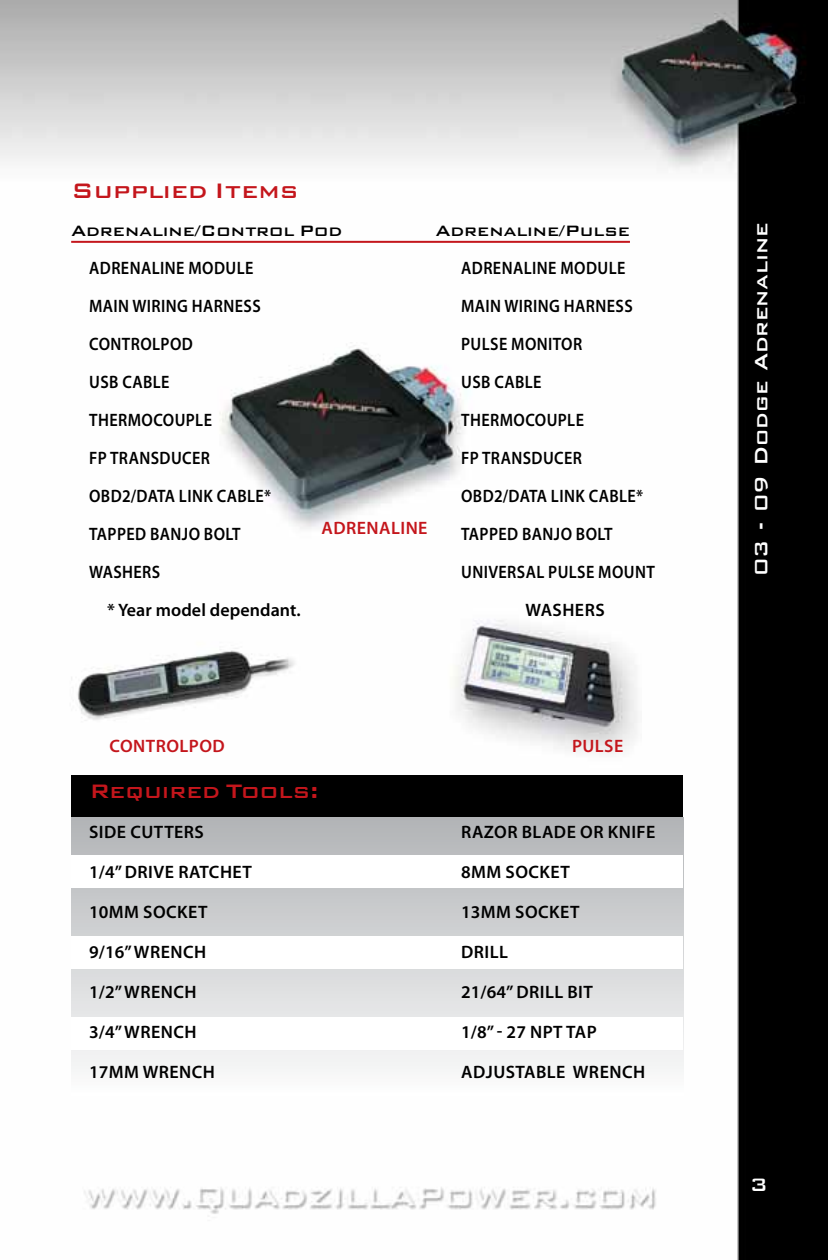
<style>
.page{position:relative;width:828px;height:1260px;background:#fff}
.page>*{position:absolute;margin:0;border:0;box-sizing:border-box;transform-origin:0 0}
.t1{font:500 28px "Bank Gothic C Md BT";color:#c4161c}
.t2{font:500 26px "Bank Gothic C Md BT";color:#c4161c}
.t3{font:500 24px "Bank Gothic BT";color:#fff}
.t4{font:500 20px "Bank Gothic C Md BT";color:#000}
.t5{font:600 18px "Myriad Pro";letter-spacing:.025em;color:#000;scale:.9 1}
.t6{font:600 18px "Myriad Pro";letter-spacing:.025em;color:#000}
.t7{font:600 18px "Myriad Pro";letter-spacing:.025em;color:#c4161c}
</style>
<div class="page">
<img style="left:0;top:0;width:828px;height:1260px">
<img style="left:60px;top:342px;width:582px;height:443px">
<div style="left:71px;top:776px;width:612px;height:42px;background:#000"></div>
<svg style="left:71px;top:817px;width:612px;height:279px"></svg>
<div style="left:71px;top:856px;width:612px;height:32px;background:#fff"></div>
<div style="left:71px;top:936px;width:612px;height:33px;background:#fff"></div>
<div style="left:71px;top:1017px;width:612px;height:32px;background:#fff"></div>
<hr style="left:71px;top:241px;width:559px;height:2px;background:#c4161c">
<h1 class="t1" style="left:71px;top:175px;width:229px">Supplied Items</h1>
<p class="t4" style="left:71px;top:220px;width:273px">Adrenaline/Control Pod</p>
<p class="t4" style="left:436px;top:220px;width:196px">Adrenaline/Pulse</p>
<p class="t5" style="left:73px;top:256px;width:202px">ADRENALINE MODULE</p>
<p class="t5" style="left:461px;top:256px;width:184px">ADRENALINE MODULE</p>
<p class="t5" style="left:71px;top:294px;width:212px">MAIN WIRING HARNESS</p>
<p class="t5" style="left:461px;top:294px;width:192px">MAIN WIRING HARNESS</p>
<p class="t5" style="left:71px;top:332px;width:137px">CONTROLPOD</p>
<p class="t5" style="left:461px;top:332px;width:136px">PULSE MONITOR</p>
<p class="t5" style="left:71px;top:370px;width:12px">USB</p>
<p class="t5" style="left:122px;top:370px;width:54px">CABLE</p>
<p class="t5" style="left:461px;top:370px;width:9px">USB</p>
<p class="t5" style="left:494px;top:370px;width:54px">CABLE</p>
<p class="t5" style="left:89px;top:408px;width:138px">THERMOCOUPLE</p>
<p class="t5" style="left:461px;top:408px;width:138px">THERMOCOUPLE</p>
<p class="t5" style="left:71px;top:446px;width:11px">FP</p>
<p class="t5" style="left:110px;top:446px;width:113px">TRANSDUCER</p>
<p class="t5" style="left:461px;top:446px;width:136px">FP TRANSDUCER</p>
<p class="t5" style="left:71px;top:484px;width:13px">OBD</p>
<p class="t5" style="left:122px;top:484px;width:167px">2/DATA LINK CABLE*</p>
<p class="t5" style="left:461px;top:484px;width:10px">OBD</p>
<p class="t5" style="left:494px;top:484px;width:167px">2/DATA LINK CABLE*</p>
<p class="t5" style="left:89px;top:522px;width:165px">TAPPED BANJO BOLT</p>
<p class="t5" style="left:461px;top:522px;width:167px">TAPPED BANJO BOLT</p>
<p class="t5" style="left:71px;top:560px;width:101px">WASHERS</p>
<p class="t5" style="left:461px;top:560px;width:214px">U NIVERSAL PULSE MOUNT</p>
<p class="t6" style="left:107px;top:598px;width:195px">* YEAR MODEL DEPENDANT.</p>
<p class="t6" style="left:526px;top:598px;width:81px">WASHERS</p>
<p class="t7" style="left:322px;top:516px;width:107px">ADRENALINE</p>
<p class="t7" style="left:110px;top:734px;width:117px">CONTROLPOD</p>
<p class="t7" style="left:572px;top:734px;width:53px">PULSE</p>
<h2 class="t2" style="left:89px;top:777px;width:231px">Required Tools:</h2>
<p class="t6" style="left:89px;top:820px;width:116px">SIDE CUTTERS</p>
<p class="t6" style="left:461px;top:820px;width:196px">RAZOR BLADE OR KNIFE</p>
<p class="t6" style="left:89px;top:860px;width:160px">1/4” DRIVE RATCHET</p>
<p class="t6" style="left:461px;top:860px;width:107px">8MM SOCKET</p>
<p class="t6" style="left:89px;top:900px;width:115px">10MM SOCKET</p>
<p class="t6" style="left:461px;top:900px;width:117px">13MM SOCKET</p>
<p class="t6" style="left:89px;top:940px;width:119px">9/16” WRENCH</p>
<p class="t6" style="left:461px;top:940px;width:48px">DRILL</p>
<p class="t6" style="left:89px;top:980px;width:109px">1/2” WRENCH</p>
<p class="t6" style="left:461px;top:980px;width:130px">21/64” DRILL BIT</p>
<p class="t6" style="left:89px;top:1020px;width:109px">3/4” WRENCH</p>
<p class="t6" style="left:461px;top:1020px;width:137px">1/8” - 27 NPT TAP</p>
<p class="t6" style="left:89px;top:1060px;width:127px">17MM WRENCH</p>
<p class="t6" style="left:461px;top:1060px;width:185px">ADJUSTABLE WRENCH</p>
<h3 class="t3" style="left:748px;top:576px;width:355px;rotate:-90deg">03 - 09 Dodge Adrenaline</h3>
<h3 class="t3" style="left:750px;top:1172px;width:20px">3</h3>
</div>
